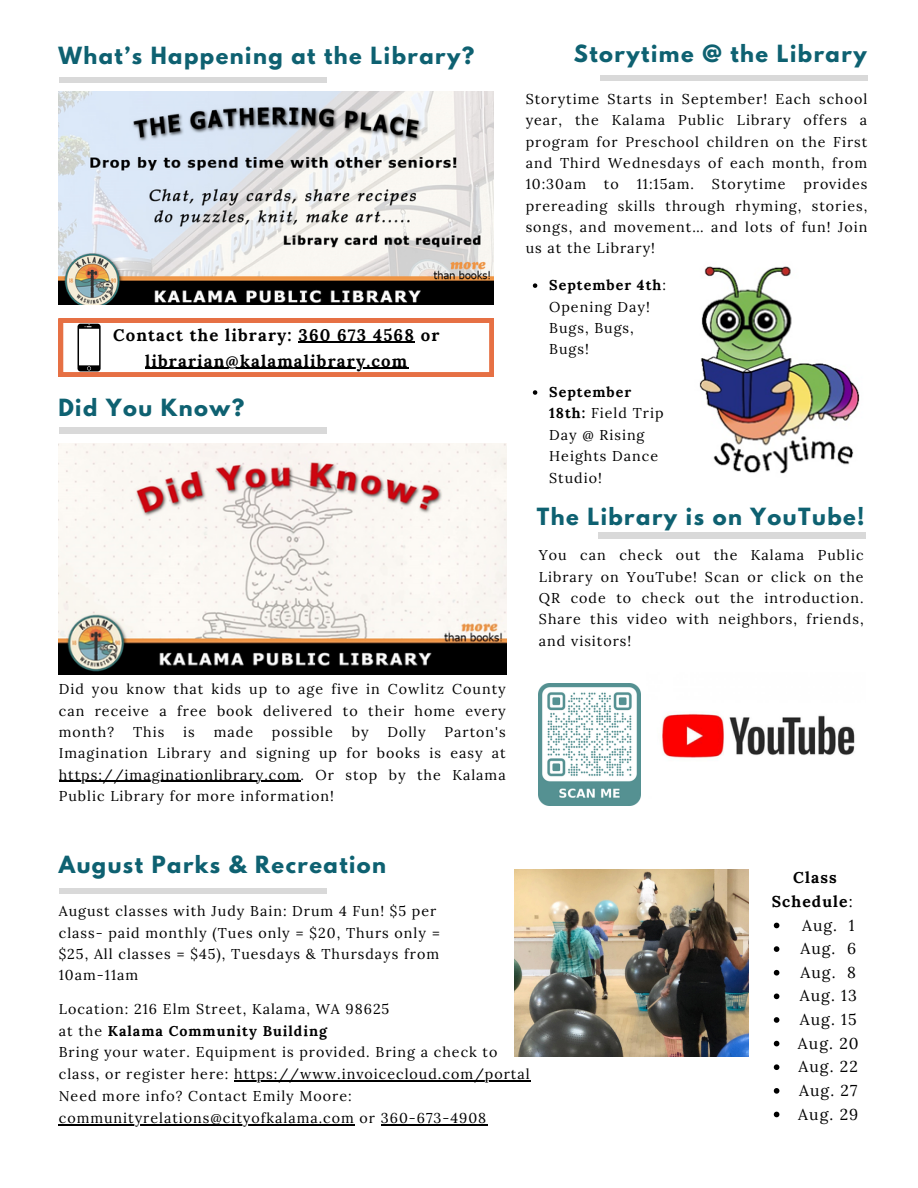
<style>
.page{position:relative;width:918px;height:1188px;background:#fff}
.page>*{position:absolute;margin:0;border:0;box-sizing:border-box;transform-origin:0 0}
.t1{font:700 21px "League Spartan";letter-spacing:.07em;color:#0e6171}
.t2{font:700 16.8px "Lora";letter-spacing:.07em;color:#000}
.t3{font:15.75px "Lora";letter-spacing:.07em;color:#000}
.t4{font:700 15.75px/23.7px "Lora";letter-spacing:.07em;color:#000;text-align:center}
.t5{font:14.25px/21.3px "Lora";letter-spacing:.07em;color:#000}
.t6{font:700 14.25px "Lora";letter-spacing:.07em;color:#000}
.s1{font-weight:700}
.s2{font-weight:400}
</style>
<div class="page">
<img style="left:58px;top:92px;width:436px;height:212px">
<svg style="left:59px;top:318px;width:434px;height:59px"></svg>
<hr style="left:298px;top:342px;width:117px;height:1px;background:#000">
<hr style="left:145px;top:368px;width:264px;height:1px;background:#000">
<div style="left:59px;top:77px;width:268px;height:6px;background:#d9d9d9"></div>
<div style="left:601px;top:75px;width:267px;height:6px;background:#d9d9d9"></div>
<div style="left:59px;top:427px;width:268px;height:7px;background:#d9d9d9"></div>
<img style="left:59px;top:444px;width:448px;height:230px">
<img style="left:699px;top:266px;width:161px;height:208px">
<div style="left:598px;top:532px;width:268px;height:7px;background:#d9d9d9"></div>
<img style="left:539px;top:684px;width:101px;height:121px">
<img style="left:515px;top:869px;width:234px;height:187px">
<img style="left:662px;top:712px;width:193px;height:47px">
<div style="left:59px;top:889px;width:268px;height:5px;background:#d9d9d9"></div>
<hr style="left:234px;top:1081px;width:297px;height:1px;background:#000">
<hr style="left:59px;top:1124px;width:296px;height:2px;background:#000">
<hr style="left:381px;top:1124px;width:106px;height:2px;background:#000">
<svg style="left:774px;top:923px;width:5px;height:5px"></svg>
<svg style="left:774px;top:946px;width:5px;height:6px"></svg>
<svg style="left:774px;top:970px;width:5px;height:6px"></svg>
<svg style="left:774px;top:994px;width:5px;height:5px"></svg>
<svg style="left:774px;top:1017px;width:5px;height:6px"></svg>
<svg style="left:774px;top:1041px;width:5px;height:5px"></svg>
<svg style="left:774px;top:1064px;width:5px;height:6px"></svg>
<svg style="left:774px;top:1088px;width:5px;height:6px"></svg>
<svg style="left:774px;top:1112px;width:5px;height:5px"></svg>
<hr style="left:59px;top:781px;width:241px;height:1px;background:#000">
<svg style="left:533px;top:283px;width:4px;height:5px"></svg>
<svg style="left:533px;top:390px;width:4px;height:5px"></svg>
<p class="t1" style="left:58px;top:45px;width:418px">What’s Happening at the Library?</p>
<p class="t1" style="left:574px;top:43px;width:294px">Storytime @ the Library</p>
<h1 class="t2" style="left:113px;top:324px;width:328px">Contact the library: 360 673 4568 or</h1>
<h1 class="t2" style="left:145px;top:350px;width:264px">librarian@kalamalibrary.com</h1>
<p class="t1" style="left:58px;top:397px;width:187px">Did You Know?</p>
<p class="t5" style="left:59px;top:678px;width:448px;text-align:justify">Did you know that kids up to age five in Cowlitz County can receive a free book delivered to their home every month?</p>
<p class="t5" style="left:133px;top:721px;width:33px">This</p>
<p class="t5" style="left:183px;top:721px;width:13px">is</p>
<p class="t5" style="left:214px;top:721px;width:41px">made</p>
<p class="t5" style="left:272px;top:721px;width:62px">possible</p>
<p class="t5" style="left:352px;top:721px;width:18px">by</p>
<p class="t5" style="left:387px;top:721px;width:40px">Dolly</p>
<p class="t5" style="left:59px;top:721px;width:448px;text-align:right">Parton's<br>Imagination Library and signing up for books is easy at</p>
<p class="t5" style="left:59px;top:764px;width:448px">https://imaginationlibrary.com. Or stop by the Kalama<br>Public Library for more information!</p>
<p class="t5" style="left:526px;top:88px;width:343px;text-align:justify">Storytime Starts in September! Each school year, the Kalama Public Library offers a program for Preschool children on the First and Third Wednesdays of each month, from 10:30am</p>
<p class="t5" style="left:604px;top:173px;width:16px">to</p>
<p class="t5" style="left:637px;top:173px;width:59px">11:15am.</p>
<p class="t5" style="left:712px;top:173px;width:75px">Storytime</p>
<p class="t5" style="left:526px;top:173px;width:343px;text-align:justify;text-indent:278px">provides prereading skills through rhyming, stories, songs, and movement… and lots of fun! Join us at the Library!</p>
<p class="t5" style="left:549px;top:274px;width:118px"><span class="s1">September 4th</span>:<br>Opening Day!<br>Bugs, Bugs,<br>Bugs!</p>
<p class="t5" style="left:549px;top:381px;width:116px"><span class="s1">September<br>18th:</span> Field Trip<br>Day @ Rising<br>Heights Dance<br>Studio!</p>
<p class="t1" style="left:537px;top:506px;width:329px">The Library is on YouTube!</p>
<p class="t5" style="left:539px;top:544px;width:326px;text-align:justify">You can check out the Kalama Public Library on YouTube! Scan or click on the QR code to check out the introduction.<br>Share this video with neighbors, friends, and visitors!</p>
<p class="t1" style="left:59px;top:854px;width:329px">August Parks &amp; Recreation</p>
<p class="t5" style="left:59px;top:900px;width:383px">August classes with Judy Bain: Drum 4 Fun! $5 per class- paid monthly (Tues only = $20, Thurs only = $25, All classes = $45), Tuesdays &amp; Thursdays from 10am-11am</p>
<h1 class="t5" style="left:59px;top:998px;width:332px">Location: 216 Elm Street, Kalama, WA 98625</h1>
<p class="t6" style="left:59px;top:1021px;width:270px"><span class="s2">at the</span> Kalama Community Building</p>
<p class="t5" style="left:59px;top:1041px;width:472px;line-height:21.9px">Bring your water. Equipment is provided. Bring a check to class, or register here: https://www.invoicecloud.com/portal</p>
<p class="t5" style="left:59px;top:1085px;width:294px">Need more info? Contact Emily Moore:</p>
<h1 class="t5" style="left:59px;top:1107px;width:429px">communityrelations@cityofkalama.com or 360-673-4908</h1>
<p class="t4" style="left:772px;top:866px;width:82px">Class<br>Schedule<span class="s2">:</span></p>
<p class="t3" style="left:802px;top:915px;width:54px">Aug. 1</p>
<p class="t3" style="left:800px;top:938px;width:57px">Aug. 6</p>
<p class="t3" style="left:801px;top:962px;width:57px">Aug. 8</p>
<p class="t3" style="left:800px;top:986px;width:58px">Aug. 13</p>
<p class="t3" style="left:800px;top:1009px;width:58px">Aug. 15</p>
<p class="t3" style="left:798px;top:1033px;width:62px">Aug. 20</p>
<p class="t3" style="left:799px;top:1056px;width:61px">Aug. 22</p>
<p class="t3" style="left:799px;top:1080px;width:60px">Aug. 27</p>
<p class="t3" style="left:798px;top:1104px;width:62px">Aug. 29</p>
</div>
